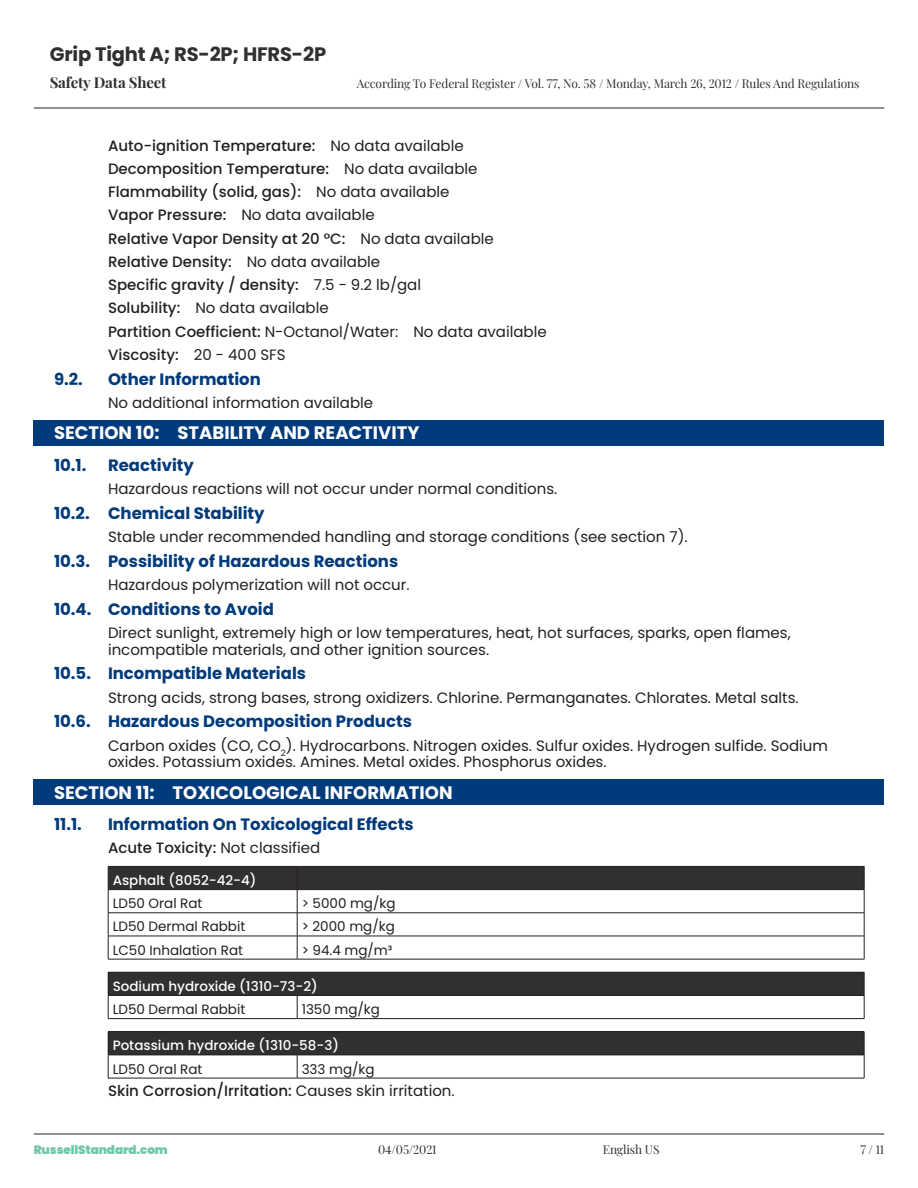
<style>
.page{position:relative;width:918px;height:1188px;background:#fff}
.page>*{position:absolute;margin:0;border:0;box-sizing:border-box;transform-origin:0 0}
.t1{font:700 19.5px "Poppins";letter-spacing:-.01em;color:#312f30}
.t2{font:700 18px "Poppins";color:#fff}
.t3{font:700 16.5px "Poppins";color:#013b7c}
.t4{font:15px/16.5px "Poppins";color:#231f20}
.t5{font:500 15px/23.2px "Poppins";color:#231f20}
.t6{font:700 15px "Playfair Display";letter-spacing:-.01em;color:#312f30}
.t7{font:13.5px "Poppins";color:#231f20}
.t8{font:500 13.5px "Poppins";color:#fff}
.t9{font:12px "Playfair Display";letter-spacing:-.01em;color:#312f30}
.t10{font:900 12px "Poppins";letter-spacing:-.01em;color:#70c7a5}
.s1{font-weight:400}
</style>
<div class="page">
<hr style="left:34px;top:1134px;width:850px;height:1px;background:#231f20">
<hr style="left:34px;top:108px;width:850px;height:1px;background:#231f20">
<div style="left:34px;top:421px;width:850px;height:25px;background:#013b7c"></div>
<div style="left:34px;top:780px;width:850px;height:25px;background:#013b7c"></div>
<hr style="left:108px;top:959px;width:189px;height:1px;background:#231f20">
<hr style="left:297px;top:959px;width:567px;height:1px;background:#231f20">
<svg style="left:108px;top:866px;width:757px;height:93px"></svg>
<hr style="left:108px;top:889px;width:189px;height:1px;background:#231f20">
<hr style="left:297px;top:889px;width:567px;height:1px;background:#231f20">
<div style="left:108px;top:972px;width:756px;height:23px;background:#312f30"></div>
<svg style="left:297px;top:996px;width:1px;height:22px"></svg>
<hr style="left:108px;top:1018px;width:189px;height:1px;background:#231f20">
<hr style="left:297px;top:1018px;width:567px;height:1px;background:#231f20">
<hr style="left:108px;top:972px;width:189px;height:1px;background:#231f20">
<svg style="left:108px;top:973px;width:1px;height:45px"></svg>
<hr style="left:297px;top:972px;width:567px;height:1px;background:#231f20">
<svg style="left:864px;top:972px;width:1px;height:46px"></svg>
<hr style="left:108px;top:995px;width:189px;height:1px;background:#231f20">
<hr style="left:297px;top:995px;width:567px;height:1px;background:#231f20">
<div style="left:108px;top:1032px;width:756px;height:23px;background:#312f30"></div>
<svg style="left:297px;top:1056px;width:1px;height:22px"></svg>
<hr style="left:108px;top:1078px;width:189px;height:1px;background:#231f20">
<hr style="left:297px;top:1078px;width:567px;height:1px;background:#231f20">
<hr style="left:108px;top:1031px;width:189px;height:1px;background:#231f20">
<svg style="left:108px;top:1032px;width:1px;height:46px"></svg>
<hr style="left:297px;top:1031px;width:567px;height:1px;background:#231f20">
<svg style="left:864px;top:1032px;width:1px;height:46px"></svg>
<hr style="left:108px;top:1055px;width:189px;height:1px;background:#231f20">
<hr style="left:297px;top:1055px;width:567px;height:1px;background:#231f20">
<h1 class="t1" style="left:50px;top:43px;width:278px">Grip Tight A; RS-2P; HFRS-2P</h1>
<p class="t6" style="left:50px;top:71px;width:118px">Safety Data Sheet</p>
<p class="t9" style="left:357px;top:74px;width:504px">According To Federal Register / Vol. 77, No. 58 / Monday, March 26, 2012 / Rules And Regulations</p>
<p class="t5" style="left:108px;top:134px;width:440px">Auto-ignition Temperature: <span class="s1">No data available </span>Decomposition Temperature: <span class="s1">No data available </span>Flammability (solid, gas): <span class="s1">No data available<br></span>Vapor Pressure: <span class="s1">No data available<br></span>Relative Vapor Density at 20 °C: <span class="s1">No data available </span>Relative Density: <span class="s1">No data available<br></span>Specific gravity / density: <span class="s1">7.5 - 9.2 lb/gal<br></span>Solubility: <span class="s1">No data available<br></span>Partition Coefficient: <span class="s1">N-Octanol/Water: No data available </span>Viscosity: <span class="s1">20 - 400 SFS</span></p>
<p class="t3" style="left:54px;top:369px;width:30px">9.2.</p>
<p class="t3" style="left:108px;top:369px;width:154px">Other Information</p>
<p class="t4" style="left:108px;top:395px;width:267px">No additional information available</p>
<p class="t2" style="left:54px;top:423px;width:367px">SECTION 10: STABILITY AND REACTIVITY</p>
<p class="t3" style="left:54px;top:456px;width:34px">10.1.</p>
<p class="t3" style="left:108px;top:456px;width:87px">Reactivity</p>
<p class="t4" style="left:108px;top:481px;width:451px">Hazardous reactions will not occur under normal conditions.</p>
<p class="t3" style="left:54px;top:504px;width:212px">10.2. Chemical Stability</p>
<p class="t4" style="left:108px;top:529px;width:581px">Stable under recommended handling and storage conditions (see section 7).</p>
<p class="t3" style="left:54px;top:552px;width:346px">10.3. Possibility of Hazardous Reactions</p>
<p class="t4" style="left:108px;top:577px;width:303px">Hazardous polymerization will not occur.</p>
<p class="t3" style="left:54px;top:600px;width:221px">10.4. Conditions to Avoid</p>
<p class="t4" style="left:108px;top:625px;width:684px">Direct sunlight, extremely high or low temperatures, heat, hot surfaces, sparks, open flames, incompatible materials, and other ignition sources.</p>
<p class="t3" style="left:54px;top:664px;width:254px">10.5. Incompatible Materials</p>
<p class="t4" style="left:108px;top:689px;width:692px">Strong acids, strong bases, strong oxidizers. Chlorine. Permanganates. Chlorates. Metal salts.</p>
<p class="t3" style="left:54px;top:712px;width:359px">10.6. Hazardous Decomposition Products</p>
<p class="t4" style="left:108px;top:737px;width:722px">Carbon oxides (CO, CO<sub>2</sub>). Hydrocarbons. Nitrogen oxides. Sulfur oxides. Hydrogen sulfide. Sodium oxides. Potassium oxides. Amines. Metal oxides. Phosphorus oxides.</p>
<p class="t2" style="left:54px;top:782px;width:400px">SECTION 11: TOXICOLOGICAL INFORMATION</p>
<p class="t3" style="left:54px;top:815px;width:29px">11.1.</p>
<p class="t3" style="left:108px;top:815px;width:307px">Information On Toxicological Effects</p>
<p class="t5" style="left:108px;top:837px;width:214px">Acute Toxicity: <span class="s1">Not classified</span></p>
<p class="t8" style="left:113px;top:873px;width:145px">Asphalt (8052-42-4)</p>
<p class="t7" style="left:113px;top:896px;width:91px">LD50 Oral Rat</p>
<p class="t7" style="left:302px;top:896px;width:95px">&gt; 5000 mg/kg</p>
<p class="t7" style="left:113px;top:919px;width:134px">LD50 Dermal Rabbit</p>
<p class="t7" style="left:302px;top:919px;width:95px">&gt; 2000 mg/kg</p>
<p class="t7" style="left:113px;top:942px;width:132px">LC50 Inhalation Rat</p>
<p class="t7" style="left:302px;top:942px;width:92px">&gt; 94.4 mg/m³</p>
<p class="t8" style="left:113px;top:978px;width:207px">Sodium hydroxide (1310-73-2)</p>
<p class="t7" style="left:113px;top:1002px;width:134px">LD50 Dermal Rabbit</p>
<p class="t7" style="left:302px;top:1002px;width:80px">1350 mg/kg</p>
<p class="t8" style="left:113px;top:1038px;width:228px">Potassium hydroxide (1310-58-3)</p>
<p class="t7" style="left:113px;top:1061px;width:91px">LD50 Oral Rat</p>
<p class="t7" style="left:302px;top:1061px;width:74px">333 mg/kg</p>
<p class="t5" style="left:108px;top:1079px;width:348px">Skin Corrosion/Irritation: <span class="s1">Causes skin irritation.</span></p>
<p class="t10" style="left:34px;top:1143px;width:136px">RussellStandard.com</p>
<p class="t9" style="left:378px;top:1140px;width:60px">04/05/2021</p>
<p class="t9" style="left:603px;top:1140px;width:58px">English US</p>
<p class="t9" style="left:860px;top:1140px;width:25px">7/11</p>
</div>
